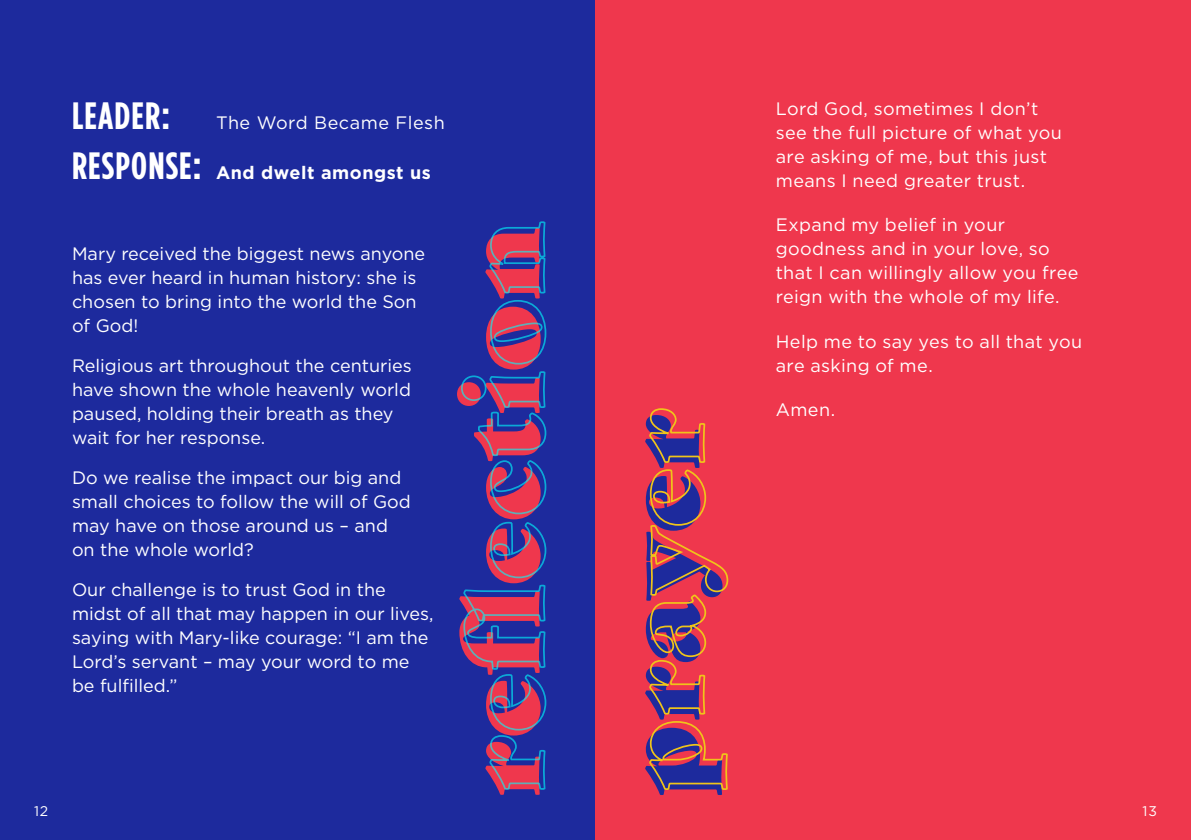
<style>
.page{position:relative;width:1191px;height:840px;background:#fff}
.page>*{position:absolute;margin:0;border:0;box-sizing:border-box;transform-origin:0 0}
.t1{font:103.4px "Gastromond";letter-spacing:.04em;color:#ef374d}
.t2{font:103.4px "Gastromond";letter-spacing:.04em;color:#1d2a9d}
.t3{font:18px/24px "Gotham";color:#fff}
.t4{font:18px/24px "Gotham";letter-spacing:.02em;color:#fff}
.t5{font:700 18px "Gotham";letter-spacing:.03em;color:#fff}
.t6{font:18px "Gotham";letter-spacing:.03em;color:#fff}
.t7{font:14px "Gotham";color:#fff}
.s1{font-family:"Gotham Condensed";font-weight:700;font-size:38px}
.s2{font-family:"Gotham Condensed";font-size:38px}
</style>
<div class="page">
<div style="left:0;top:0;width:595px;height:839px;background:#1d2a9d"></div>
<div style="left:595px;top:0;width:596px;height:839px;background:#ef374d"></div>
<svg style="left:461px;top:221px;width:86px;height:569px"></svg>
<svg style="left:649px;top:408px;width:80px;height:382px"></svg>
<p class="t6" style="left:72px;top:112px;width:374px"><span class="s1">LEADER:</span> The Word Became Flesh</p>
<p class="t5" style="left:72px;top:162px;width:360px"><span class="s2">RESPONSE:</span> And dwelt amongst us</p>
<p class="t3" style="left:72px;top:241px;width:355px">Mary received the biggest news anyone has ever heard in human history: she is chosen to bring into the world the Son of God!</p>
<p class="t3" style="left:72px;top:353px;width:341px">Religious art throughout the centuries have shown the whole heavenly world paused, holding their breath as they wait for her response.</p>
<p class="t3" style="left:72px;top:465px;width:340px">Do we realise the impact our big and small choices to follow the will of God may have on those around us – and on the whole world?</p>
<p class="t3" style="left:72px;top:577px;width:363px">Our challenge is to trust God in the midst of all that may happen in our lives, saying with Mary-like courage: “I am the<br>Lord’s servant – may your word to me be fulfilled.”</p>
<p class="t1" style="left:421px;top:795px;width:570px;rotate:-90deg">reflection</p>
<p class="t2" style="left:580px;top:795px;width:382px;rotate:-90deg">prayer</p>
<p class="t4" style="left:775px;top:96px;width:288px">Lord God, sometimes I don’t see the full picture of what you are asking of me, but this just means I need greater trust.</p>
<p class="t4" style="left:775px;top:212px;width:304px">Expand my belief in your goodness and in your love, so that I can willingly allow you free reign with the whole of my life.</p>
<p class="t4" style="left:775px;top:328px;width:308px">Help me to say yes to all that you are asking of me.</p>
<p class="t3" style="left:775px;top:396px;width:61px">Amen.</p>
<p class="t7" style="left:34px;top:803px;width:16px">12</p>
<p class="t7" style="left:1142px;top:803px;width:16px">13</p>
</div>
